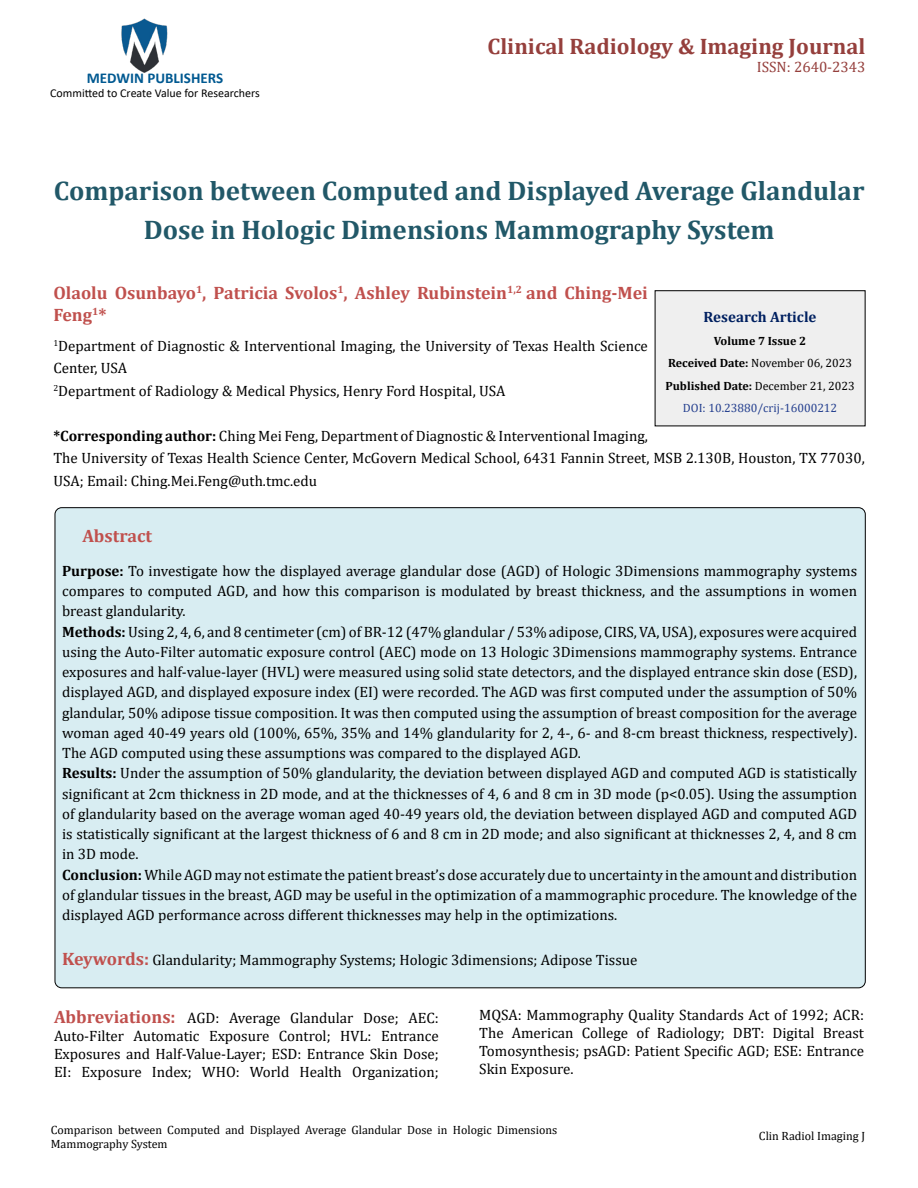
<style>
.page{position:relative;width:918px;height:1188px;background:#fff}
.page>*{position:absolute;margin:0;border:0;box-sizing:border-box;transform-origin:0 0}
.t1{font:700 27px/39px "Cambria";color:#215868;text-align:center}
.t2{font:700 22.5px "Cambria";color:#953f3c}
.t3{font:700 18px/22.5px "Cambria";color:#c0504d}
.t4{font:15px/20.2px "Cambria";color:#000}
.t5{font:700 15px "Calibri";color:#005991}
.t6{font:700 15px "Cambria";color:#002060}
.t7{font:15px "Cambria";color:#953f3c}
.t8{font:12px/14.4px "Cambria";color:#000}
.t9{font:700 12px/22.5px "Cambria";color:#000;text-align:center}
.t10{font:12px "Calibri";color:#000}
.s1{font-weight:700}
.s2{font-weight:400}
.s3{font-weight:400;color:#25408f}
.s4{font-weight:700;font-size:18px;color:#c0504d}
</style>
<div class="page">
<img style="left:121px;top:18px;width:47px;height:55px">
<div style="left:655px;top:291px;width:210px;height:135px;background:#efefef"></div>
<div style="left:655px;top:290px;width:211px;height:136px;border:1px solid #000"></div>
<div style="left:55px;top:508px;width:810px;height:480px;background:#d8edf2;border-radius:7px"></div>
<p class="t5" style="left:87px;top:67px;width:138px">MEDWIN PUBLISHERS</p>
<p class="t10" style="left:50px;top:85px;width:211px">Committed to Create Value for Researchers</p>
<h2 class="t2" style="left:487px;top:31px;width:379px">Clinical Radiology &amp; Imaging Journal</h2>
<p class="t7" style="left:757px;top:58px;width:110px">ISSN: 2640-2343</p>
<h1 class="t1" style="left:54px;top:170px;width:812px">Comparison between Computed and Displayed Average Glandular<br>Dose in Hologic Dimensions Mammography System</h1>
<p class="t3" style="left:53px;top:281px;width:596px">Olaolu Osunbayo<sup>1</sup>, Patricia Svolos<sup>1</sup>, Ashley Rubinstein<sup>1,2</sup> and Ching-Mei<br>Feng<sup>1</sup>*</p>
<p class="t4" style="left:53px;top:334px;width:596px;line-height:22.5px"><sup>1</sup>Department of Diagnostic &amp; Interventional Imaging, the University of Texas Health Science<br>Center, USA<br><sup>2</sup>Department of Radiology &amp; Medical Physics, Henry Ford Hospital, USA</p>
<p class="t4" style="left:53px;top:424px;width:813px;line-height:22.5px"><span class="s1">*Corresponding author:</span> Ching Mei Feng, Department of Diagnostic &amp; Interventional Imaging,<br>The University of Texas Health Science Center, McGovern Medical School, 6431 Fannin Street, MSB 2.130B, Houston, TX 77030,<br>USA; Email: Ching.Mei.Feng@uth.tmc.edu</p>
<p class="t6" style="left:704px;top:307px;width:114px">Research Article</p>
<p class="t9" style="left:665px;top:329px;width:191px">Volume 7 Issue 2<br>Received Date: <span class="s2">November 06, 2023<br></span>Published Date: <span class="s2">December 21, 2023<br></span><span class="s3">DOI: 10.23880/crij-16000212</span></p>
<p class="t3" style="left:82px;top:524px;width:71px">Abstract</p>
<p class="t4" style="left:62px;top:561px;width:797px"><span class="s1">Purpose:</span> To investigate how the displayed average glandular dose (AGD) of Hologic 3Dimensions mammography systems compares to computed AGD, and how this comparison is modulated by breast thickness, and the assumptions in women breast glandularity.<br><span class="s1">Methods:</span> Using 2, 4, 6, and 8 centimeter (cm) of BR-12 (47% glandular / 53% adipose, CIRS, VA, USA), exposures were acquired using the Auto-Filter automatic exposure control (AEC) mode on 13 Hologic 3Dimensions mammography systems. Entrance exposures and half-value-layer (HVL) were measured using solid state detectors, and the displayed entrance skin dose (ESD), displayed AGD, and displayed exposure index (EI) were recorded. The AGD was first computed under the assumption of 50% glandular, 50% adipose tissue composition. It was then computed using the assumption of breast composition for the average woman aged 40-49 years old (100%, 65%, 35% and 14% glandularity for 2, 4-, 6- and 8-cm breast thickness, respectively).<br>The AGD computed using these assumptions was compared to the displayed AGD.<br><span class="s1">Results:</span> Under the assumption of 50% glandularity, the deviation between displayed AGD and computed AGD is statistically significant at 2cm thickness in 2D mode, and at the thicknesses of 4, 6 and 8 cm in 3D mode (p&lt;0.05). Using the assumption of glandularity based on the average woman aged 40-49 years old, the deviation between displayed AGD and computed AGD is statistically significant at the largest thickness of 6 and 8 cm in 2D mode; and also significant at thicknesses 2, 4, and 8 cm in 3D mode.<br><span class="s1">Conclusion:</span> While AGD may not estimate the patient breast’s dose accurately due to uncertainty in the amount and distribution of glandular tissues in the breast, AGD may be useful in the optimization of a mammographic procedure. The knowledge of the displayed AGD performance across different thicknesses may help in the optimizations.</p>
<p class="t4" style="left:62px;top:950px;width:577px"><span class="s4">Keywords:</span> Glandularity; Mammography Systems; Hologic 3dimensions; Adipose Tissue</p>
<p class="t4" style="left:54px;top:1009px;width:386px;line-height:18px;text-align:justify"><span class="s4">Abbreviations:</span> AGD: Average Glandular Dose; AEC:<br>Auto-Filter Automatic Exposure Control; HVL: Entrance Exposures and Half-Value-Layer; ESD: Entrance Skin Dose; EI: Exposure Index; WHO: World Health Organization;</p>
<p class="t4" style="left:479px;top:1006px;width:386px;line-height:18px;text-align:justify">MQSA: Mammography Quality Standards Act of 1992; ACR:<br>The American College of Radiology; DBT: Digital Breast Tomosynthesis; psAGD: Patient Specific AGD; ESE: Entrance Skin Exposure.</p>
<p class="t8" style="left:51px;top:1123px;width:508px">Comparison between Computed and Displayed Average Glandular Dose in Hologic Dimensions<br>Mammography System</p>
<p class="t8" style="left:759px;top:1129px;width:108px">Clin Radiol Imaging J</p>
</div>
